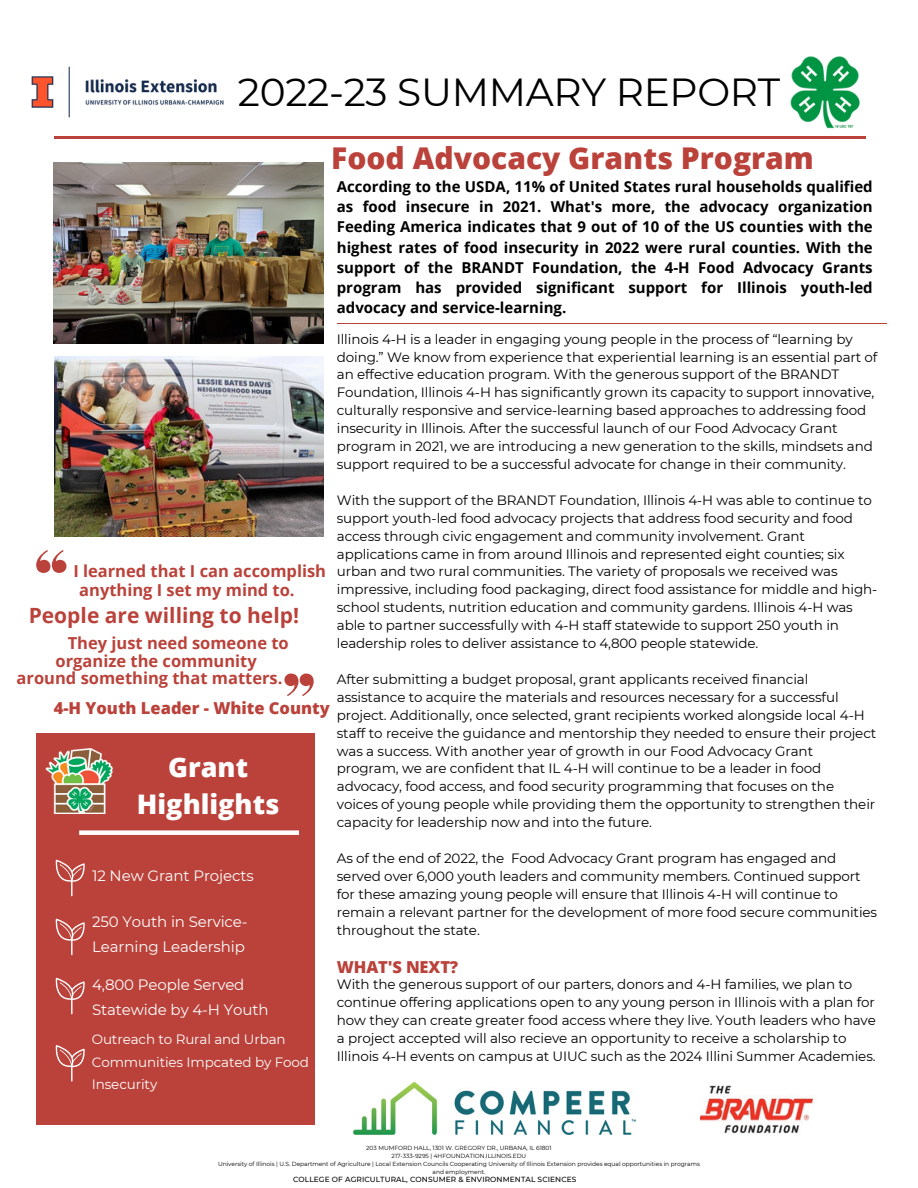
<style>
.page{position:relative;width:918px;height:1188px;background:#fff}
.page>*{position:absolute;margin:0;border:0;box-sizing:border-box;transform-origin:0 0}
.t1{font:39.15px "Montserrat";letter-spacing:-.01em;color:#000}
.t2{font:800 30px "Open Sans";color:#ba423a}
.t3{font:800 27px/37.2px "Open Sans";color:#fff;text-align:center}
.t4{font:700 21px "Open Sans";color:#ba423a}
.t5{font:700 16.5px "Open Sans";color:#ba423a}
.t6{font:800 16.5px "Open Sans";color:#ba423a}
.t7{font:700 15px/20.2px "Open Sans";color:#000;text-align:justify}
.t8{font:15px/24.8px "Montserrat";letter-spacing:-.01em;color:#fff}
.t9{font:13.5px/17.9px "Montserrat";letter-spacing:-.01em;color:#000}
.t10{font:13.5px/22.5px "Montserrat";letter-spacing:-.01em;color:#fff}
.t11{font:500 7.5px "Montserrat";letter-spacing:.01em;color:#000}
.t12{font:6px/7.9px "Montserrat";letter-spacing:-.005em;color:#000;text-align:center}
</style>
<div class="page">
<hr style="left:54px;top:136px;width:812px;height:3px;background:#ba423a">
<img style="left:54px;top:356px;width:270px;height:180px">
<div style="left:36px;top:734px;width:278px;height:391px;background:#ba423a"></div>
<img style="left:54px;top:163px;width:270px;height:180px">
<hr style="left:337px;top:324px;width:550px;height:1px;background:#ba423a">
<svg style="left:56px;top:860px;width:29px;height:36px"></svg>
<img style="left:31px;top:66px;width:193px;height:52px">
<svg style="left:36px;top:550px;width:30px;height:22px"></svg>
<svg style="left:284px;top:674px;width:30px;height:22px"></svg>
<img style="left:46px;top:748px;width:66px;height:65px">
<div style="left:79px;top:830px;width:220px;height:5px;background:#fff"></div>
<img style="left:700px;top:1085px;width:114px;height:49px">
<img style="left:791px;top:56px;width:69px;height:73px">
<svg style="left:56px;top:919px;width:29px;height:36px"></svg>
<svg style="left:56px;top:978px;width:29px;height:36px"></svg>
<svg style="left:56px;top:1045px;width:29px;height:37px"></svg>
<img style="left:353px;top:1083px;width:283px;height:51px">
<p class="t1" style="left:238px;top:68px;width:544px">2022-23 SUMMARY REPORT</p>
<p class="t2" style="left:331px;top:137px;width:484px">Food Advocacy Grants Program</p>
<p class="t7" style="left:337px;top:176px;width:537px">According to the USDA, 11% of United States rural households qualified as food insecure in 2021. What's more, the advocacy organization Feeding America indicates that 9 out of 10 of the US counties with the highest rates of food insecurity in 2022 were rural counties. With the support of the BRANDT Foundation, the 4-H Food Advocacy Grants program has provided significant support for Illinois youth-led advocacy and service-learning.</p>
<p class="t9" style="left:337px;top:330px;width:542px">Illinois 4-H is a leader in engaging young people in the process of “learning by doing.” We know from experience that experiential learning is an essential part of an effective education program. With the generous support of the BRANDT Foundation, Illinois 4-H has significantly grown its capacity to support innovative, culturally responsive and service-learning based approaches to addressing food insecurity in Illinois. After the successful launch of our Food Advocacy Grant program in 2021, we are introducing a new generation to the skills, mindsets and support required to be a successful advocate for change in their community.</p>
<h1 class="t9" style="left:337px;top:491px;width:542px">With the support of the BRANDT Foundation, Illinois 4-H was able to continue to support youth-led food advocacy projects that address food security and food access through civic engagement and community involvement. Grant applications came in from around Illinois and represented eight counties; six urban and two rural communities. The variety of proposals we received was impressive, including food packaging, direct food assistance for middle and high&shy;school students, nutrition education and community gardens. Illinois 4-H was able to partner successfully with 4-H staff statewide to support 250 youth in leadership roles to deliver assistance to 4,800 people statewide.</h1>
<p class="t9" style="left:337px;top:670px;width:541px">After submitting a budget proposal, grant applicants received financial assistance to acquire the materials and resources necessary for a successful project. Additionally, once selected, grant recipients worked alongside local 4-H staff to receive the guidance and mentorship they needed to ensure their project was a success. With another year of growth in our Food Advocacy Grant program, we are confident that IL 4-H will continue to be a leader in food advocacy, food access, and food security programming that focuses on the voices of young people while providing them the opportunity to strengthen their capacity for leadership now and into the future.</p>
<p class="t9" style="left:337px;top:849px;width:542px">As of the end of 2022, the Food Advocacy Grant program has engaged and served over 6,000 youth leaders and community members. Continued support for these amazing young people will ensure that Illinois 4-H will continue to remain a relevant partner for the development of more food secure communities throughout the state.</p>
<h5 class="t6" style="left:337px;top:955px;width:123px">WHAT'S NEXT?</h5>
<h5 class="t9" style="left:337px;top:976px;width:541px">With the generous support of our parters, donors and 4-H families, we plan to continue offering applications open to any young person in Illinois with a plan for how they can create greater food access where they live. Youth leaders who have a project accepted will also recieve an opportunity to receive a scholarship to Illinois 4-H events on campus at UIUC such as the 2024 Illini Summer Academies.</h5>
<p class="t5" style="left:73px;top:559px;width:254px">I learned that I can accomplish</p>
<p class="t5" style="left:79px;top:578px;width:217px">anything I set my mind to.</p>
<p class="t4" style="left:29px;top:600px;width:272px">People are willing to help!</p>
<p class="t5" style="left:68px;top:632px;width:223px">They just need someone to</p>
<p class="t5" style="left:56px;top:649px;width:203px">organize the community</p>
<p class="t6" style="left:54px;top:696px;width:278px">4-H Youth Leader - White County</p>
<h2 class="t3" style="left:137px;top:748px;width:144px">Grant<br>Highlights</h2>
<h5 class="t5" style="left:17px;top:667px;width:267px">around something that matters.</h5>
<h5 class="t8" style="left:92px;top:863px;width:163px">12 New Grant Projects</h5>
<p class="t8" style="left:92px;top:910px;width:157px">250 Youth in Service-<br>Learning Leadership</p>
<p class="t8" style="left:92px;top:973px;width:178px">4,800 People Served<br>Statewide by 4-H Youth</p>
<p class="t10" style="left:92px;top:1028px;width:219px">Outreach to Rural and Urban<br>Communities Impcated by Food<br>Insecurity</p>
<h5 class="t12" style="left:366px;top:1144px;width:187px">203 MUMFORD HALL, 1301 W. GREGORY DR., URBANA, IL 61801</h5>
<p class="t12" style="left:392px;top:1152px;width:136px">217-333-9295 | 4HFOUNDATION.ILLINOIS.EDU</p>
<p class="t12" style="left:218px;top:1160px;width:483px">University of Illinois | U.S. Department of Agriculture | Local Extension Councils Cooperating University of Illinois Extension provides equal opportunities in programs and employment.</p>
<h3 class="t11" style="left:293px;top:1175px;width:285px">COLLEGE OF AGRICULTURAL, CONSUMER &amp; ENVIRONMENTAL SCIENCES</h3>
</div>
